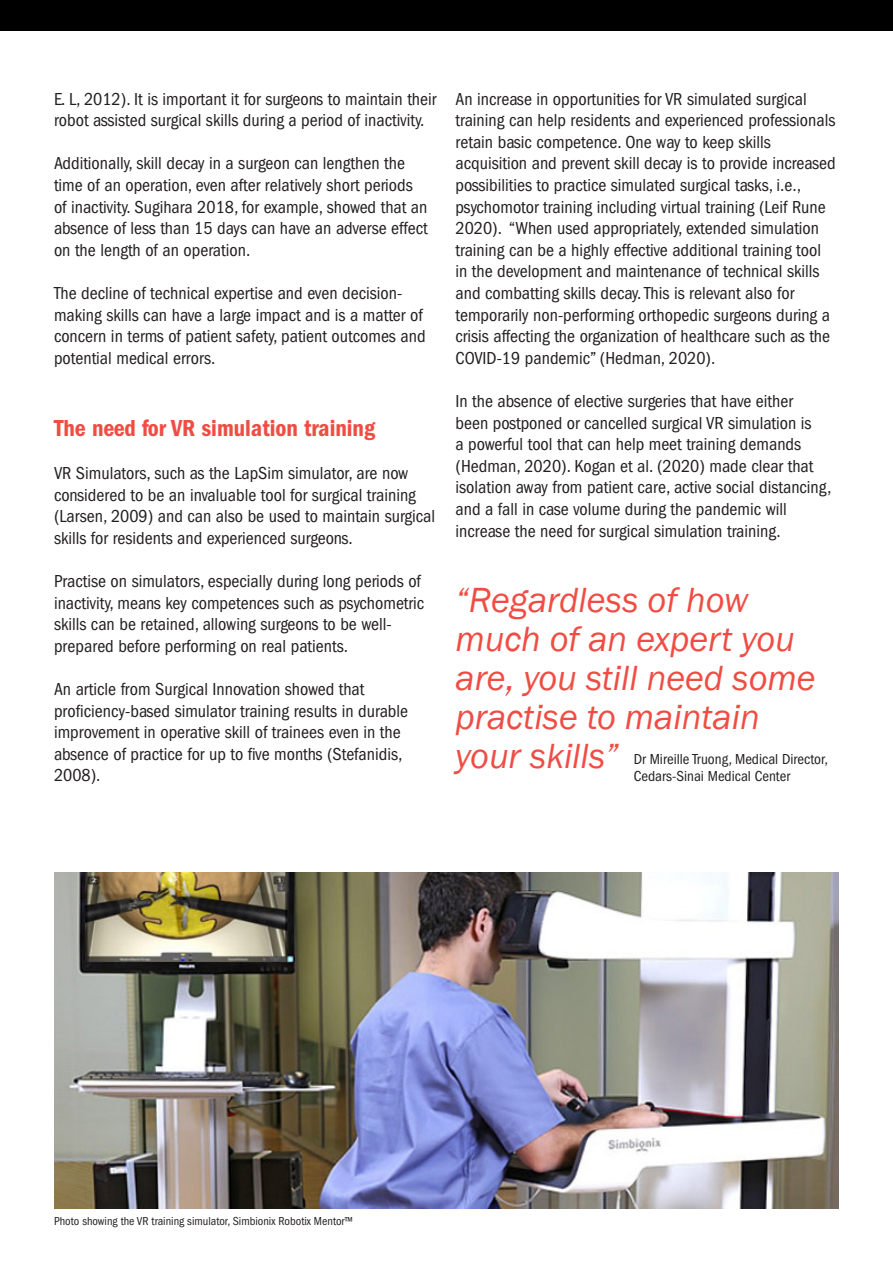
<style>
.page{position:relative;width:893px;height:1263px;background:#fff}
.page>*{position:absolute;margin:0;border:0;box-sizing:border-box;transform-origin:0 0}
.t1{font:italic 36px/39px "Franklin Gothic";color:#ef4d44}
.t2{font:24px "Franklin Gothic LT Pro Cn Dm";color:#ef4d44}
.t3{font:condensed 18px/21.6px "Franklin Gothic LT Pro";color:#231f20}
.t4{font:condensed 15px/16.5px "Franklin Gothic LT Pro";color:#231f20}
.t5{font:condensed 12px "Franklin Gothic LT Pro";color:#231f20}
</style>
<div class="page">
<div style="left:0;top:0;width:893px;height:30px;background:#000"></div>
<img style="left:54px;top:873px;width:785px;height:336px">
<p class="t3" style="left:54px;top:88px;width:384px">E. L, 2012). It is important it for surgeons to maintain their robot assisted surgical skills during a period of inactivity.</p>
<p class="t3" style="left:54px;top:153px;width:375px">Additionally, skill decay in a surgeon can lengthen the time of an operation, even after relatively short periods of inactivity. Sugihara 2018, for example, showed that an absence of less than 15 days can have an adverse effect on the length of an operation.</p>
<p class="t3" style="left:54px;top:282px;width:373px">The decline of technical expertise and even decision&shy;making skills can have a large impact and is a matter of concern in terms of patient safety, patient outcomes and potential medical errors.</p>
<p class="t2" style="left:54px;top:414px;width:323px">The need for VR simulation training</p>
<p class="t3" style="left:54px;top:462px;width:383px">VR Simulators, such as the LapSim simulator, are now considered to be an invaluable tool for surgical training (Larsen, 2009) and can also be used to maintain surgical skills for residents and experienced surgeons.</p>
<p class="t3" style="left:54px;top:570px;width:372px">Practise on simulators, especially during long periods of inactivity, means key competences such as psychometric skills can be retained, allowing surgeons to be well&shy;prepared before performing on real patients.</p>
<p class="t3" style="left:54px;top:678px;width:356px">An article from Surgical Innovation showed that proficiency-based simulator training results in durable improvement in operative skill of trainees even in the absence of practice for up to five months (Stefanidis, 2008).</p>
<p class="t3" style="left:455px;top:88px;width:382px">An increase in opportunities for VR simulated surgical training can help residents and experienced professionals retain basic competence. One way to keep skills acquisition and prevent skill decay is to provide increased possibilities to practice simulated surgical tasks, i.e., psychomotor training including virtual training (Leif Rune 2020). “When used appropriately, extended simulation training can be a highly effective additional training tool in the development and maintenance of technical skills and combatting skills decay. This is relevant also for temporarily non-performing orthopedic surgeons during a crisis affecting the organization of healthcare such as the COVID-19 pandemic” (Hedman, 2020).</p>
<p class="t3" style="left:455px;top:390px;width:377px">In the absence of elective surgeries that have either<br>been postponed or cancelled surgical VR simulation is<br>a powerful tool that can help meet training demands (Hedman, 2020). Kogan et al. (2020) made clear that isolation away from patient care, active social distancing, and a fall in case volume during the pandemic will increase the need for surgical simulation training.</p>
<p class="t1" style="left:455px;top:581px;width:362px">“Regardless of how much of an expert you are, you still need some practise to maintain your skills”</p>
<p class="t4" style="left:634px;top:751px;width:196px">Dr Mireille Truong, Medical Director,<br>Cedars-Sinai Medical Center</p>
<p class="t5" style="left:54px;top:1214px;width:301px">Photo showing the VR training simulator, Simbionix Robotix Mentor™</p>
</div>
